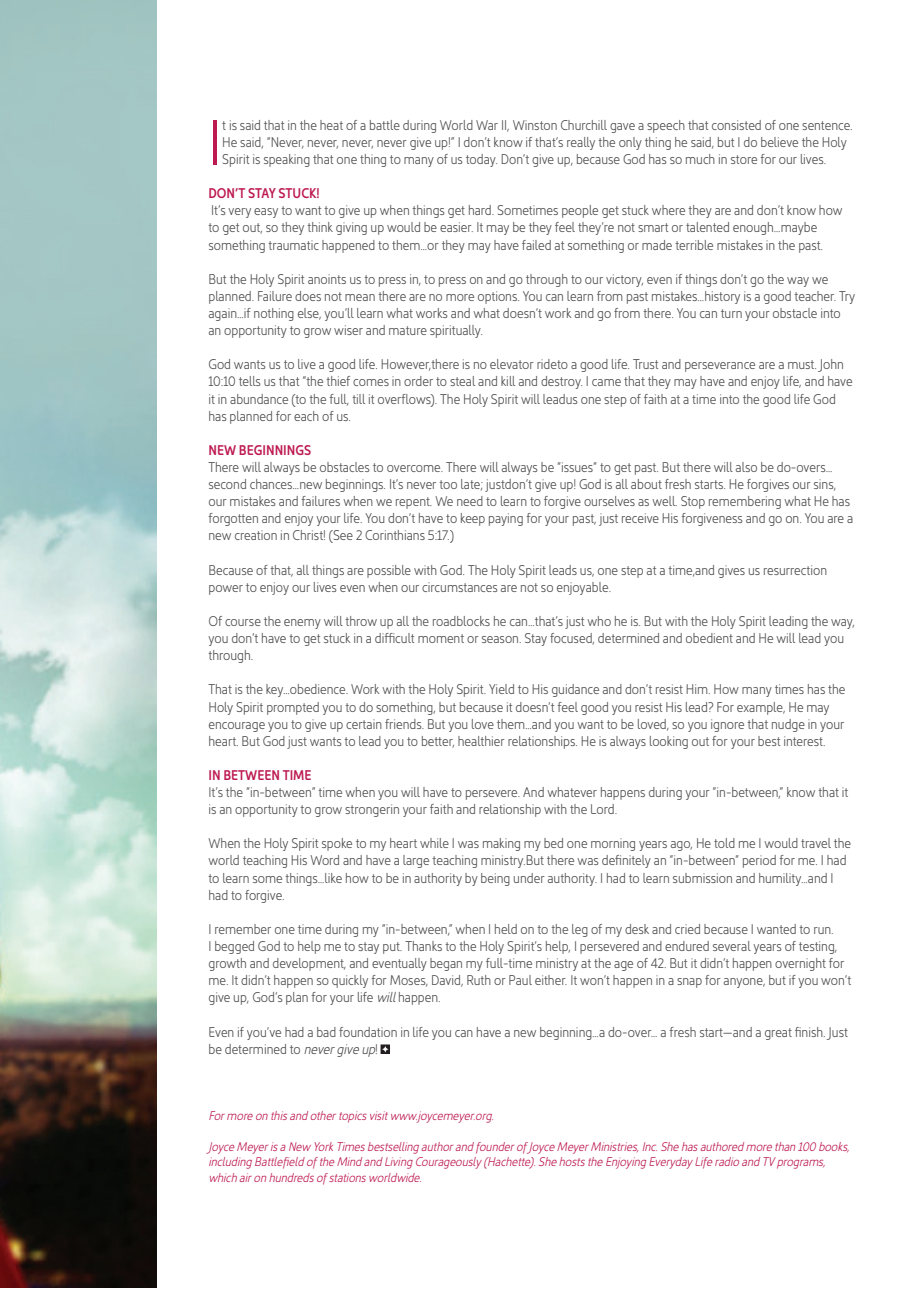
<style>
.page{position:relative;width:919px;height:1289px;background:#fff}
.page>*{position:absolute;margin:0;border:0;box-sizing:border-box;transform-origin:0 0}
.t1{font:63.75px "Kyrial Sans Pro Light Cond";color:#bd1a52}
.t2{font:14.25px/17.1px "Kyrial Sans Pro Light Cond";color:#505052}
.t3{font:14.25px "Kyrial Sans Pro Semi Bold Cond";color:#bd1a52}
.t4{font:italic 12.75px/15.3px "Kyrial Sans Pro Light Cond";color:#bd1a52}
.s1{font-style:italic}
</style>
<div class="page">
<img style="left:0;top:0;width:156px;height:1287px">
<div style="left:380px;top:1044px;width:9px;height:9px;border:1px solid #231f20"></div>
<svg style="left:381px;top:1045px;width:8px;height:8px"></svg>
<p class="t1" style="left:208px;top:94px;width:15px">I</p>
<p class="t2" style="left:222px;top:115px;width:632px">t is said that in the heat of a battle during World War II, Winston Churchill gave a speech that consisted of one sentence.<br>He said, “Never, never, never, never give up!” I don’t know if that’s really the only thing he said, but I do believe the Holy<br>Spirit is speaking that one thing to many of us today. Don’t give up, because God has so much in store for our lives.</p>
<p class="t3" style="left:208px;top:183px;width:113px">DON’T STAY STUCK!</p>
<p class="t2" style="left:208px;top:200px;width:635px">It’s very easy to want to give up when things get hard. Sometimes people get stuck where they are and don’t know how to get out, so they think giving up would be easier. It may be they feel they’re not smart or talented enough…maybe something traumatic happened to them…or they may have failed at something or made terrible mistakes in the past.</p>
<p class="t2" style="left:208px;top:269px;width:648px">But the Holy Spirit anoints us to press in, to press on and go through to our victory, even if things don’t go the way we planned. Failure does not mean there are no more options. You can learn from past mistakes…history is a good teacher. Try again…if nothing else, you’ll learn what works and what doesn’t work and go from there. You can turn your obstacle into an opportunity to grow wiser and mature spiritually.</p>
<p class="t2" style="left:208px;top:354px;width:645px">God wants us to live a good life. However,there is no elevator rideto a good life. Trust and perseverance are a must. John 10:10 tells us that “the thief comes in order to steal and kill and destroy. I came that they may have and enjoy life, and have it in abundance (to the full, till it overflows). The Holy Spirit will leadus one step of faith at a time into the good life God has planned for each of us.</p>
<p class="t3" style="left:208px;top:439px;width:104px">NEW BEGINNINGS</p>
<p class="t2" style="left:208px;top:457px;width:646px">There will always be obstacles to overcome. There will always be “issues” to get past. But there will also be do-overs… second chances…new beginnings. It’s never too late; justdon’t give up! God is all about fresh starts. He forgives our sins, our mistakes and failures when we repent. We need to learn to forgive ourselves as well. Stop remembering what He has forgotten and enjoy your life. You don’t have to keep paying for your past, just receive His forgiveness and go on. You are a new creation in Christ! (See 2 Corinthians 5:17.)</p>
<p class="t2" style="left:208px;top:560px;width:620px">Because of that, all things are possible with God. The Holy Spirit leads us, one step at a time,and gives us resurrection power to enjoy our lives even when our circumstances are not so enjoyable.</p>
<p class="t2" style="left:208px;top:611px;width:648px">Of course the enemy will throw up all the roadblocks he can…that’s just who he is. But with the Holy Spirit leading the way, you don’t have to get stuck in a difficult moment or season. Stay focused, determined and obedient and He will lead you through.</p>
<p class="t2" style="left:208px;top:679px;width:638px">That is the key…obedience. Work with the Holy Spirit. Yield to His guidance and don’t resist Him. How many times has the Holy Spirit prompted you to do something, but because it doesn’t feel good you resist His lead? For example, He may encourage you to give up certain friends. But you love them…and you want to be loved, so you ignore that nudge in your heart. But God just wants to lead you to better, healthier relationships. He is always looking out for your best interest.</p>
<p class="t3" style="left:208px;top:764px;width:105px">IN BETWEEN TIME</p>
<p class="t2" style="left:208px;top:782px;width:641px">It’s the “in-between” time when you will have to persevere. And whatever happens during your “in-between,” know that it is an opportunity to grow strongerin your faith and relationship with the Lord.</p>
<p class="t2" style="left:208px;top:833px;width:644px">When the Holy Spirit spoke to my heart while I was making my bed one morning years ago, He told me I would travel the world teaching His Word and have a large teaching ministry.But there was definitely an “in-between” period for me. I had to learn some things…like how to be in authority by being under authority. I had to learn submission and humility…and I had to forgive.</p>
<p class="t2" style="left:208px;top:919px;width:644px">I remember one time during my “in-between,” when I held on to the leg of my desk and cried because I wanted to run.<br>I begged God to help me to stay put. Thanks to the Holy Spirit’s help, I persevered and endured several years of testing, growth and development, and eventually began my full-time ministry at the age of 42. But it didn’t happen overnight for me. It didn’t happen so quickly for Moses, David, Ruth or Paul either. It won’t happen in a snap for anyone, but if you won’t give up, God’s plan for your life <span class="s1">will</span> happen.</p>
<p class="t2" style="left:208px;top:1021px;width:641px">Even if you’ve had a bad foundation in life you can have a new beginning…a do-over… a fresh start—and a great finish. Just be determined to <span class="s1">never give up</span>!</p>
<p class="t4" style="left:208px;top:1106px;width:287px">For more on this and other topics visit www.joycemeyer.org.</p>
<p class="t4" style="left:208px;top:1137px;width:642px">Joyce Meyer is a New York Times bestselling author and founder of Joyce Meyer Ministries, Inc. She has authored more than 100 books, including Battlefield of the Mind and Living Courageously (Hachette). She hosts the Enjoying Everyday Life radio and TV programs, which air on hundreds of stations worldwide.</p>
</div>
